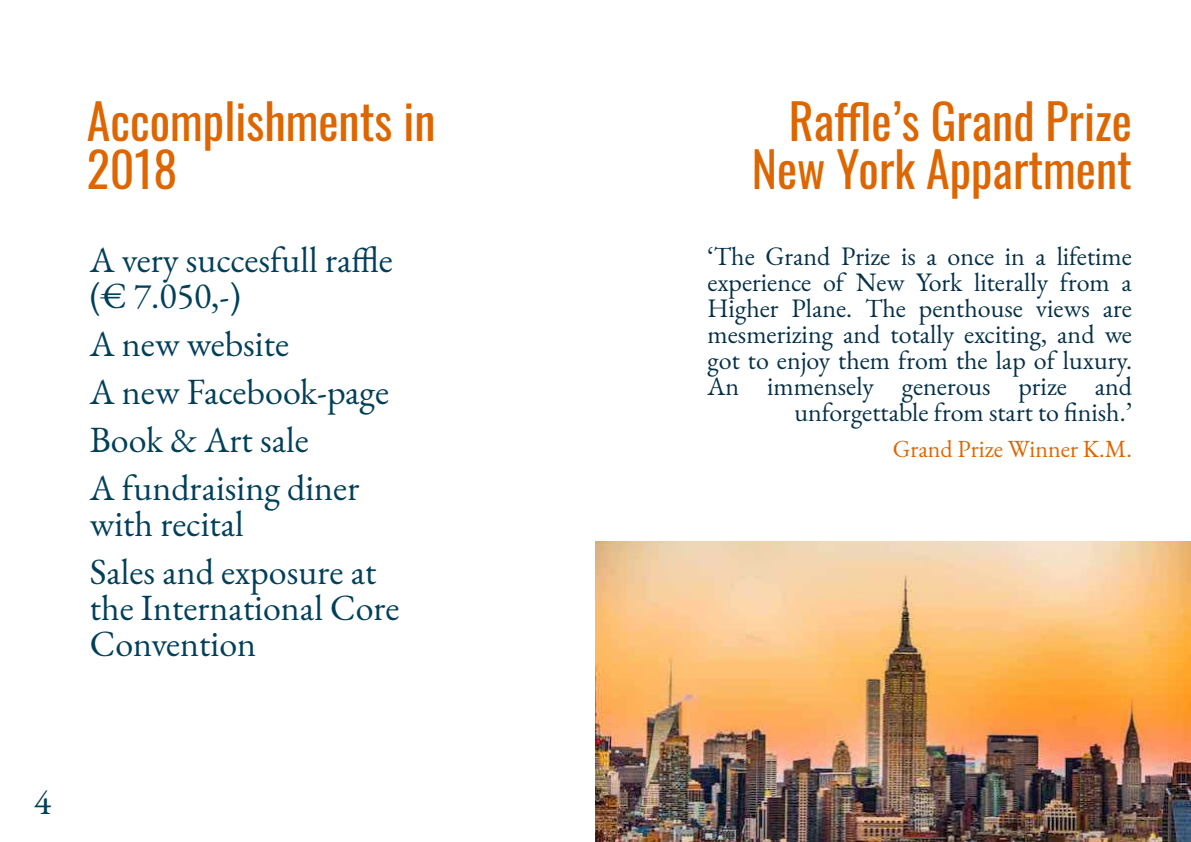
<style>
.page{position:relative;width:1191px;height:842px;background:#fff}
.page>*{position:absolute;margin:0;border:0;box-sizing:border-box;transform-origin:0 0}
.t1{font:48px/48px "Oswald";color:#de6600}
.t2{font:36px/48px "EB Garamond";color:#003f5a}
.t3{font:26px/26px "EB Garamond";color:#053048;text-align:right}
.t4{font:24px "EB Garamond";color:#de6600}
</style>
<div class="page">
<img style="left:595px;top:541px;width:596px;height:301px">
<h1 class="t1" style="left:87px;top:96px;width:350px">Accomplishments in<br>2018</h1>
<h1 class="t1" style="left:751px;top:96px;width:382px;text-align:right">Raffle’s Grand Prize<br>New York Appartment</h1>
<h2 class="t2" style="left:90px;top:241px;width:304px;line-height:36px">A very succesfull raffle (€ 7.050,-)</h2>
<h2 class="t2" style="left:90px;top:319px;width:301px">A new website<br>A new Facebook-page<br>Book &amp; Art sale<br>A fundraising diner</h2>
<h2 class="t2" style="left:90px;top:499px;width:288px">with recital<br>Sales and exposure at</h2>
<h2 class="t2" style="left:90px;top:589px;width:311px;line-height:36px">the International Core<br>Convention</h2>
<p class="t3" style="left:707px;top:243px;width:426px">‘The Grand Prize is a once in a lifetime experience of New York literally from a Higher Plane. The penthouse views are mesmerizing and totally exciting, and we got to enjoy them from the lap of luxury.<br>An immensely generous prize and unforgettable from start to finish.’</p>
<p class="t4" style="left:893px;top:433px;width:241px">Grand Prize Winner K.M.</p>
<h2 class="t2" style="left:34px;top:777px;width:19px">4</h2>
</div>
